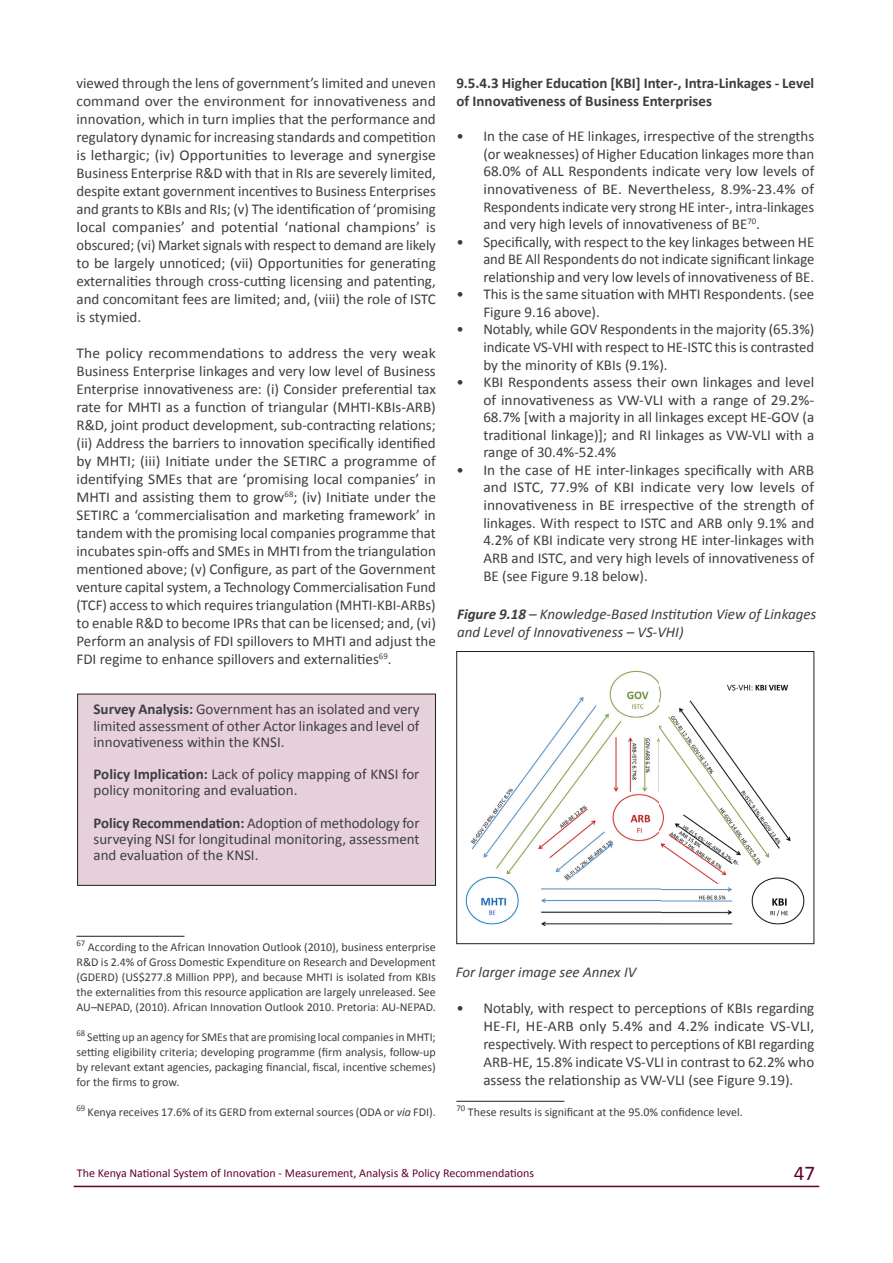
<style>
.page{position:relative;width:893px;height:1263px;background:#fff}
.page>*{position:absolute;margin:0;border:0;box-sizing:border-box;transform-origin:0 0}
.t1{font:21px "Calibri";color:#5f0031}
.t2{font:15px/18px "Calibri";color:#3e3e3f;text-align:justify}
.t3{font:italic 15px/18px "Calibri";color:#3e3e3f}
.t4{font:700 15px/18px "Calibri";color:#3e3e3f}
.t5{font:12px/15px "Calibri";color:#3e3e3f;text-align:justify}
.t6{font:12px "Calibri";color:#5f0031}
.s1{font-weight:700}
.s2{font-style:italic}
</style>
<div class="page">
<hr style="left:74px;top:1186px;width:745px;height:1px;background:#5f0031">
<hr style="left:77px;top:936px;width:108px;height:1px;background:#241e1b">
<div style="left:77px;top:694px;width:359px;height:192px;background:#e6d1db;border:1px solid #241e1b"></div>
<hr style="left:456px;top:1101px;width:108px;height:1px;background:#241e1b">
<img style="left:465px;top:670px;width:340px;height:256px">
<div style="left:456px;top:651px;width:358px;height:293px;border:1px solid #241e1b"></div>
<p class="t2" style="left:77px;top:74px;width:361px">viewed through the lens of government’s limited and uneven command over the environment for innovativeness and innovation, which in turn implies that the performance and regulatory dynamic for increasing standards and competition is lethargic; (iv) Opportunities to leverage and synergise Business Enterprise R&amp;D with that in RIs are severely limited, despite extant government incentives to Business Enterprises and grants to KBIs and RIs; (v) The identification of ‘promising local companies’ and potential ‘national champions’ is obscured; (vi) Market signals with respect to demand are likely to be largely unnoticed; (vii) Opportunities for generating externalities through cross-cutting licensing and patenting, and concomitant fees are limited; and, (viii) the role of ISTC is stymied.<sup>1</sup></p>
<p class="t2" style="left:77px;top:344px;width:361px">The policy recommendations to address the very weak Business Enterprise linkages and very low level of Business Enterprise innovativeness are: (i) Consider preferential tax rate for MHTI as a function of triangular (MHTI-KBIs-ARB)<br>R&amp;D, joint product development, sub-contracting relations; (ii) Address the barriers to innovation specifically identified by MHTI; (iii) Initiate under the SETIRC a programme of identifying SMEs that are ‘promising local companies’ in MHTI and assisting them to grow<sup>68</sup>; (iv) Initiate under the SETIRC a ‘commercialisation and marketing framework’ in tandem with the promising local companies programme that incubates spin-offs and SMEs in MHTI from the triangulation mentioned above; (v) Configure, as part of the Government venture capital system, a Technology Commercialisation Fund (TCF) access to which requires triangulation (MHTI-KBI-ARBs) to enable R&amp;D to become IPRs that can be licensed; and, (vi)<br>Perform an analysis of FDI spillovers to MHTI and adjust the FDI regime to enhance spillovers and externalities<sup>69</sup>.</p>
<p class="t2" style="left:94px;top:701px;width:327px;line-height:16.2px"><span class="s1">Survey Analysis:</span> Government has an isolated and very limited assessment of other Actor linkages and level of innovativeness within the KNSI.</p>
<p class="t2" style="left:94px;top:766px;width:327px;line-height:16.2px"><span class="s1">Policy Implication:</span> Lack of policy mapping of KNSI for policy monitoring and evaluation.</p>
<p class="t2" style="left:94px;top:815px;width:327px;line-height:16.2px"><span class="s1">Policy Recommendation:</span> Adoption of methodology for surveying NSI for longitudinal monitoring, assessment and evaluation of the KNSI.</p>
<p class="t4" style="left:456px;top:73px;width:359px">9.5.4.3 Higher Education [KBI] Inter-, Intra-Linkages - Level of Innovativeness of Business Enterprises</p>
<p class="t2" style="left:483px;top:128px;width:332px;line-height:17.5px;text-indent:-27px">• In the case of HE linkages, irrespective of the strengths (or weaknesses) of Higher Education linkages more than 68.0% of ALL Respondents indicate very low levels of innovativeness of BE. Nevertheless, 8.9%-23.4% of Respondents indicate very strong HE inter-, intra-linkages and very high levels of innovativeness of BE<sup>70</sup>.</p>
<p class="t2" style="left:483px;top:233px;width:332px;line-height:17.5px;text-indent:-27px">• Specifically, with respect to the key linkages between HE and BE All Respondents do not indicate significant linkage relationship and very low levels of innovativeness of BE.</p>
<p class="t2" style="left:483px;top:286px;width:332px;line-height:17.5px;text-indent:-27px">• This is the same situation with MHTI Respondents. (see<br>Figure 9.16 above).</p>
<p class="t2" style="left:483px;top:321px;width:332px;line-height:17.5px;text-indent:-27px">• Notably, while GOV Respondents in the majority (65.3%) indicate VS-VHI with respect to HE-ISTC this is contrasted by the minority of KBIs (9.1%).</p>
<p class="t2" style="left:483px;top:373px;width:332px;line-height:17.5px;text-indent:-27px">• KBI Respondents assess their own linkages and level of innovativeness as VW-VLI with a range of 29.2%- 68.7% [with a majority in all linkages except HE-GOV (a traditional linkage)]; and RI linkages as VW-VLI with a range of 30.4%-52.4%</p>
<p class="t2" style="left:483px;top:461px;width:332px;line-height:17.5px;text-indent:-27px">• In the case of HE inter-linkages specifically with ARB and ISTC, 77.9% of KBI indicate very low levels of innovativeness in BE irrespective of the strength of linkages. With respect to ISTC and ARB only 9.1% and 4.2% of KBI indicate very strong HE inter-linkages with ARB and ISTC, and very high levels of innovativeness of BE (see Figure 9.18 below).<sup>1</sup></p>
<p class="t3" style="left:457px;top:605px;width:361px"><span class="s1">Figure 9.18</span> – Knowledge-Based Institution View of Linkages and Level of Innovativeness – VS-VHI)</p>
<p class="t5" style="left:77px;top:940px;width:361px"><sup>67</sup> According to the African Innovation Outlook (2010), business enterprise R&amp;D is 2.4% of Gross Domestic Expenditure on Research and Development (GDERD) (US$277.8 Million PPP), and because MHTI is isolated from KBIs the externalities from this resource application are largely unreleased. See AU–NEPAD, (2010). African Innovation Outlook 2010. Pretoria: AU-NEPAD.</p>
<p class="t5" style="left:77px;top:1030px;width:361px"><sup>68</sup> Setting up an agency for SMEs that are promising local companies in MHTI; setting eligibility criteria; developing programme (firm analysis, follow-up by relevant extant agencies, packaging financial, fiscal, incentive schemes) for the firms to grow.</p>
<p class="t5" style="left:77px;top:1105px;width:361px"><sup>69</sup> Kenya receives 17.6% of its GERD from external sources (ODA or <span class="s2">via</span> FDI).</p>
<p class="t3" style="left:456px;top:962px;width:182px">For larger image see Annex IV</p>
<p class="t2" style="left:483px;top:999px;width:332px;text-indent:-27px">• Notably, with respect to perceptions of KBIs regarding HE-FI, HE-ARB only 5.4% and 4.2% indicate VS-VLI, respectively. With respect to perceptions of KBI regarding ARB-HE, 15.8% indicate VS-VLI in contrast to 62.2% who assess the relationship as VW-VLI (see Figure 9.19).</p>
<p class="t5" style="left:456px;top:1105px;width:288px"><sup>70</sup> These results is significant at the 95.0% confidence level.</p>
<p class="t6" style="left:77px;top:1166px;width:459px">The Kenya National System of Innovation - Measurement, Analysis &amp; Policy Recommendations</p>
<h1 class="t1" style="left:794px;top:1159px;width:23px">47</h1>
</div>
